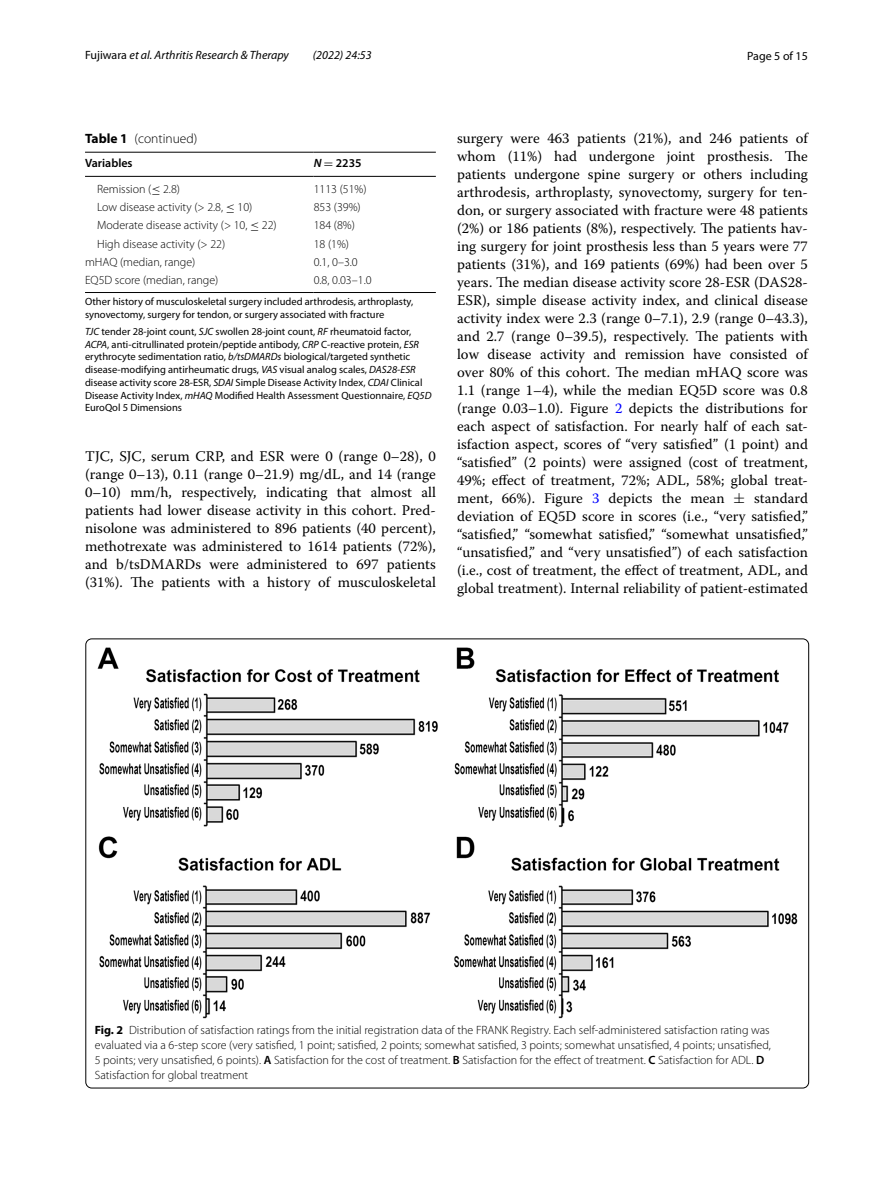
<style>
.page{position:relative;width:893px;height:1187px;background:#fff}
.page>*{position:absolute;margin:0;border:0;box-sizing:border-box;transform-origin:0 0}
.t1{font:14.7px/18px "Warnock Pro";color:#000;text-align:justify}
.t2{font:300 13.5px "Myriad Pro";color:#000}
.t3{font:300 12px/15px "Myriad Pro";color:#000}
.t4{font:italic 12px "Myriad Pro";color:#000}
.t5{font:600 12px "Myriad Pro";color:#000}
.t6{font:12px "Myriad Pro";color:#000}
.t7{font:10.5px/12.8px "Myriad Pro";color:#000}
.s1{font-style:normal}
.s2{font-weight:700}
.s3{font-style:italic}
.s4{font-family:"MTSY";font-weight:400}
.s5{color:#00f}
.s6{font-family:"MTSY"}
.s7{font-weight:600}
</style>
<div class="page">
<hr style="left:85px;top:152px;width:229px;height:1px;background:#000">
<hr style="left:85px;top:176px;width:229px;height:1px;background:#000">
<hr style="left:314px;top:152px;width:122px;height:1px;background:#000">
<hr style="left:314px;top:176px;width:122px;height:1px;background:#000">
<hr style="left:85px;top:292px;width:229px;height:1px;background:#000">
<hr style="left:314px;top:292px;width:122px;height:1px;background:#000">
<img style="left:97px;top:648px;width:700px;height:370px">
<p class="t4" style="left:85px;top:48px;width:205px"><span class="s1">Fujiwara</span> et al. Arthritis Research &amp; Therapy</p>
<p class="t4" style="left:313px;top:48px;width:60px">(2022) 24:53</p>
<p class="t6" style="left:747px;top:48px;width:62px">Page 5 of 15</p>
<p class="t2" style="left:85px;top:131px;width:114px"><span class="s2">Table 1</span> (continued)</p>
<p class="t5" style="left:85px;top:155px;width:49px">Variables</p>
<p class="t5" style="left:314px;top:155px;width:49px"><span class="s3">N</span> <span class="s4">=</span> 2235</p>
<p class="t3" style="left:97px;top:182px;width:85px">Remission (<span class="s4">≤</span> 2.8)</p>
<p class="t3" style="left:314px;top:182px;width:54px">1113 (51%)</p>
<p class="t3" style="left:97px;top:200px;width:157px">Low disease activity (&gt; 2.8, <span class="s4">≤</span> 10)</p>
<p class="t3" style="left:314px;top:200px;width:49px">853 (39%)</p>
<p class="t3" style="left:97px;top:218px;width:181px">Moderate disease activity (&gt; 10, <span class="s4">≤</span> 22)</p>
<p class="t3" style="left:314px;top:218px;width:43px">184 (8%)</p>
<p class="t3" style="left:97px;top:236px;width:130px">High disease activity (&gt; 22)</p>
<p class="t3" style="left:314px;top:236px;width:37px">18 (1%)</p>
<p class="t3" style="left:85px;top:254px;width:112px">mHAQ (median, range)</p>
<p class="t3" style="left:314px;top:254px;width:46px">0.1, 0–3.0</p>
<p class="t3" style="left:85px;top:272px;width:135px">EQ5D score (median, range)</p>
<p class="t3" style="left:314px;top:272px;width:59px">0.8, 0.03–1.0</p>
<p class="t7" style="left:85px;top:295px;width:330px">Other history of musculoskeletal surgery included arthrodesis, arthroplasty, synovectomy, surgery for tendon, or surgery associated with fracture</p>
<p class="t7" style="left:85px;top:325px;width:348px"><span class="s3">TJC</span> tender 28-joint count, <span class="s3">SJC</span> swollen 28-joint count, <span class="s3">RF</span> rheumatoid factor, <span class="s3">ACPA</span>, anti-citrullinated protein/peptide antibody, <span class="s3">CRP</span> C-reactive protein, <span class="s3">ESR </span>erythrocyte sedimentation ratio, <span class="s3">b/tsDMARDs</span> biological/targeted synthetic disease-modifying antirheumatic drugs, <span class="s3">VAS</span> visual analog scales, <span class="s3">DAS28-ESR </span>disease activity score 28-ESR, <span class="s3">SDAI</span> Simple Disease Activity Index, <span class="s3">CDAI</span> Clinical Disease Activity Index, <span class="s3">mHAQ</span> Modified Health Assessment Questionnaire, <span class="s3">EQ5D </span>EuroQol 5 Dimensions</p>
<p class="t1" style="left:85px;top:447px;width:352px">TJC, SJC, serum CRP, and ESR were 0 (range 0–28), 0 (range 0–13), 0.11 (range 0–21.9) mg/dL, and 14 (range 0–10) mm/h, respectively, indicating that almost all patients had lower disease activity in this cohort. Pred&shy;nisolone was administered to 896 patients (40 percent), methotrexate was administered to 1614 patients (72%), and b/tsDMARDs were administered to 697 patients (31%). The patients with a history of musculoskeletal</p>
<p class="t1" style="left:457px;top:128px;width:352px">surgery were 463 patients (21%), and 246 patients of whom (11%) had undergone joint prosthesis. The patients undergone spine surgery or others including arthrodesis, arthroplasty, synovectomy, surgery for ten&shy;don, or surgery associated with fracture were 48 patients (2%) or 186 patients (8%), respectively. The patients hav&shy;ing surgery for joint prosthesis less than 5 years were 77 patients (31%), and 169 patients (69%) had been over 5 years. The median disease activity score 28-ESR (DAS28- ESR), simple disease activity index, and clinical disease activity index were 2.3 (range 0–7.1), 2.9 (range 0–43.3), and 2.7 (range 0–39.5), respectively. The patients with low disease activity and remission have consisted of over 80% of this cohort. The median mHAQ score was 1.1 (range 1–4), while the median EQ5D score was 0.8 (range 0.03–1.0). Figure <span class="s5">2</span> depicts the distributions for each aspect of satisfaction. For nearly half of each sat&shy;isfaction aspect, scores of “very satisfied” (1 point) and “satisfied” (2 points) were assigned (cost of treatment, 49%; effect of treatment, 72%; ADL, 58%; global treat&shy;ment, 66%). Figure <span class="s5">3</span> depicts the mean <span class="s6">±</span> standard deviation of EQ5D score in scores (i.e., “very satisfied,” “satisfied,” “somewhat satisfied,” “somewhat unsatisfied,” “unsatisfied,” and “very unsatisfied”) of each satisfaction (i.e., cost of treatment, the effect of treatment, ADL, and global treatment). Internal reliability of patient-estimated</p>
<p class="t3" style="left:95px;top:1022px;width:678px"><span class="s2">Fig. 2</span> Distribution of satisfaction ratings from the initial registration data of the FRANK Registry. Each self-administered satisfaction rating was evaluated via a 6-step score (very satisfied, 1 point; satisfied, 2 points; somewhat satisfied, 3 points; somewhat unsatisfied, 4 points; unsatisfied, 5 points; very unsatisfied, 6 points). <span class="s7">A</span> Satisfaction for the cost of treatment. <span class="s7">B</span> Satisfaction for the effect of treatment. <span class="s7">C</span> Satisfaction for ADL. <span class="s7">D </span>Satisfaction for global treatment</p>
</div>
